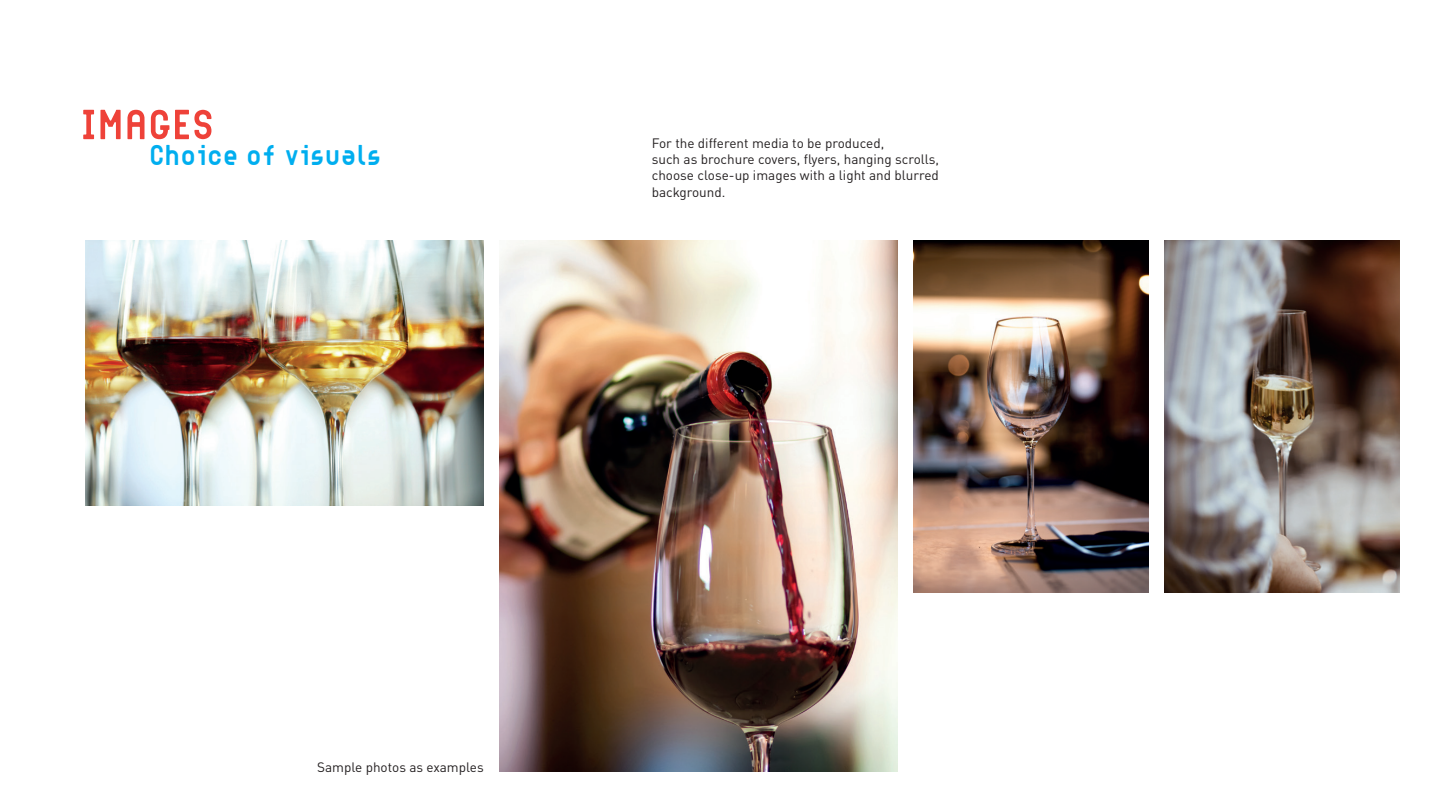
<style>
.page{position:relative;width:1440px;height:810px;background:#fff}
.page>*{position:absolute;margin:0;border:0;box-sizing:border-box;transform-origin:0 0}
.t1{font:52.2px "G Azole";color:#ee4239}
.t2{font:35.7px "G Azole";color:#00aeef}
.t3{font:13.5px/16.2px "DIN Pro";color:#231f20}
</style>
<div class="page">
<img style="left:86px;top:240px;width:398px;height:266px">
<img style="left:500px;top:240px;width:398px;height:532px">
<img style="left:914px;top:240px;width:235px;height:353px">
<img style="left:1165px;top:240px;width:235px;height:353px">
<h1 class="t1" style="left:83px;top:98px;width:136px">IMAGES</h1>
<h2 class="t2" style="left:151px;top:137px;width:234px">Choice of visuals</h2>
<p class="t3" style="left:652px;top:134px;width:289px">For the different media to be produced,<br>such as brochure covers, flyers, hanging scrolls, choose close-up images with a light and blurred background.</p>
<p class="t3" style="left:317px;top:758px;width:168px">Sample photos as examples</p>
</div>
